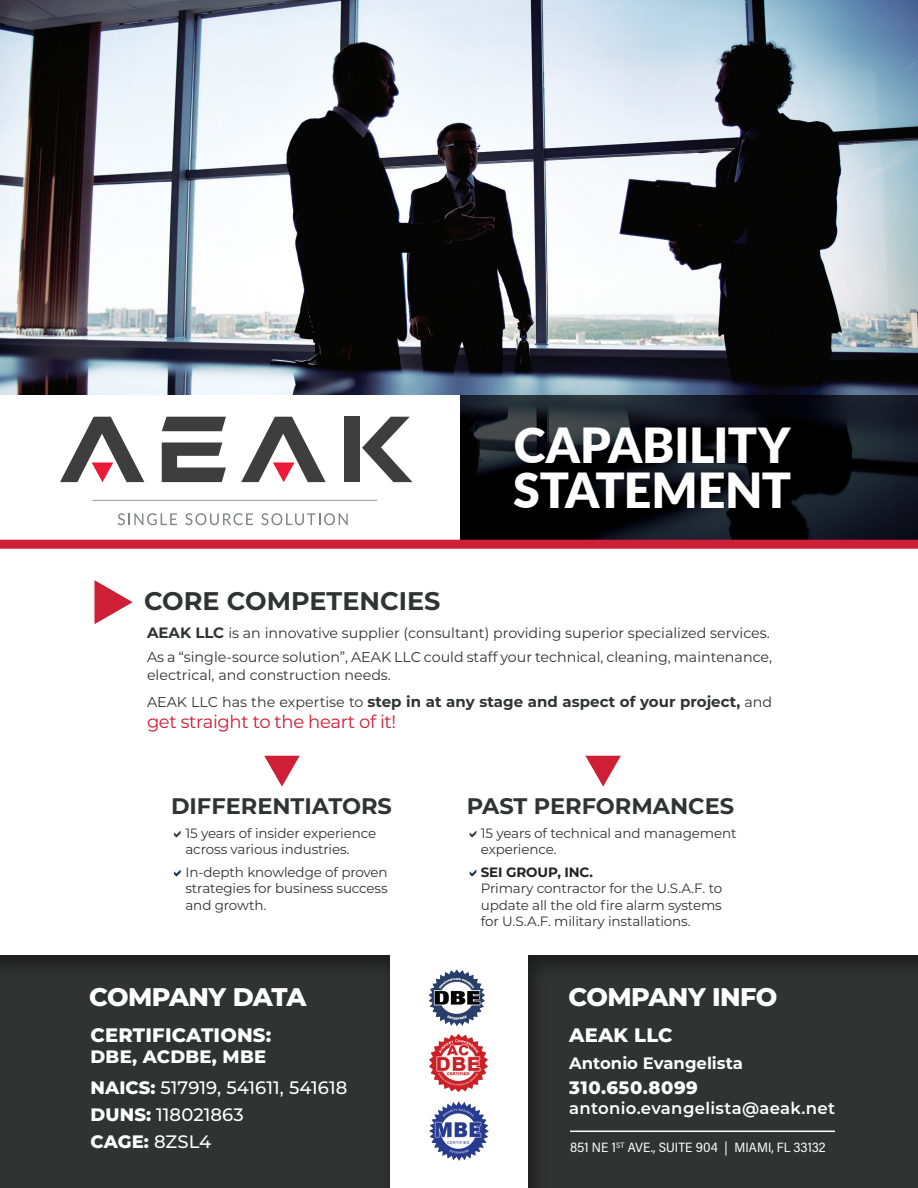
<style>
.page{position:relative;width:918px;height:1188px;background:#fff}
.page>*{position:absolute;margin:0;border:0;box-sizing:border-box;transform-origin:0 0}
.t1{font:900 48.3px/45.2px "Lato";letter-spacing:-.005em;color:#fff}
.t2{font:800 25.5px "Montserrat";letter-spacing:-.02em;color:#fff}
.t3{font:700 25.5px "Montserrat";color:#313232}
.t4{font:700 22.5px "Montserrat";color:#313232}
.t5{font:800 19.5px "Montserrat";letter-spacing:.01em;color:#fff}
.t6{font:500 18px/31.5px "Montserrat";letter-spacing:.005em;color:#fff}
.t7{font:18px "Montserrat";letter-spacing:-.02em;color:#ce1f36}
.t8{font:800 18px "Montserrat";letter-spacing:.03em;color:#fff}
.t9{font:600 16.5px "Montserrat";letter-spacing:.02em;color:#fff}
.t10{font:700 16.5px "Montserrat";color:#fff}
.t11{font:700 15px "Montserrat";color:#313232}
.t12{font:14.25px/24px "Montserrat";color:#313232}
.t13{font:13.5px/16.5px "Montserrat";letter-spacing:-.01em;color:#313232}
.t14{font:13.5px "Acumin Variable Concept";color:#fff}
.t15{font:700 13.5px "Montserrat";letter-spacing:-.01em;color:#231f20}
.s1{font-weight:700;font-size:15px}
.s2{font-weight:400;font-size:14.25px}
.s3{font-weight:800}
</style>
<div class="page">
<img style="left:0;top:0;width:918px;height:396px">
<div style="left:0;top:952px;width:390px;height:236px;background:#313232"></div>
<div style="left:526px;top:952px;width:392px;height:236px;background:#231f20;opacity:.5"></div>
<svg style="left:460px;top:396px;width:458px;height:144px;background:#0d1016"></svg>
<hr style="left:570px;top:1131px;width:265px;height:1px;background:#fff">
<svg style="left:162px;top:417px;width:64px;height:65px"></svg>
<svg style="left:60px;top:417px;width:84px;height:65px"></svg>
<svg style="left:241px;top:417px;width:85px;height:65px"></svg>
<svg style="left:362px;top:417px;width:50px;height:65px"></svg>
<div style="left:344px;top:417px;width:15px;height:65px;background:#3e3e3f"></div>
<hr style="left:93px;top:500px;width:284px;height:1px;background:#939598">
<svg style="left:118px;top:513px;width:59px;height:12px"></svg>
<svg style="left:185px;top:513px;width:68px;height:12px"></svg>
<svg style="left:261px;top:513px;width:87px;height:12px"></svg>
<div style="left:0;top:540px;width:918px;height:9px;background:#ce1f36"></div>
<svg style="left:95px;top:580px;width:38px;height:44px"></svg>
<svg style="left:264px;top:756px;width:36px;height:31px"></svg>
<svg style="left:585px;top:756px;width:36px;height:31px"></svg>
<img style="left:428px;top:970px;width:57px;height:56px">
<img style="left:430px;top:1035px;width:57px;height:57px">
<img style="left:430px;top:1101px;width:58px;height:59px">
<h1 class="t1" style="left:513px;top:421px;width:280px">CAPABILITY<br>STATEMENT</h1>
<h2 class="t3" style="left:144px;top:582px;width:298px">CORE COMPETENCIES</h2>
<p class="t12" style="left:147px;top:621px;width:627px"><span class="s1">AEAK LLC</span> is an innovative supplier (consultant) providing superior specialized services.<br>As a “single-source solution”, AEAK LLC could staff your technical, cleaning, maintenance,</p>
<p class="t12" style="left:147px;top:663px;width:245px">electrical, and construction needs.</p>
<p class="t11" style="left:147px;top:691px;width:627px"><span class="s2">AEAK LLC has the expertise to</span> step in at any stage and aspect of your project, <span class="s2">and</span></p>
<h3 class="t7" style="left:147px;top:709px;width:251px">get straight to the heart of it!</h3>
<h3 class="t4" style="left:171px;top:790px;width:222px">DIFFERENTIATORS</h3>
<h3 class="t4" style="left:467px;top:790px;width:269px">PAST PERFORMANCES</h3>
<p class="t13" style="left:185px;top:824px;width:192px">15 years of insider experience across various industries.</p>
<p class="t13" style="left:185px;top:863px;width:204px;text-align:justify">In-depth knowledge of proven strategies for business success and growth.</p>
<h2 class="t2" style="left:89px;top:978px;width:219px">COMPANY DATA</h2>
<h3 class="t5" style="left:91px;top:1020px;width:182px">CERTIFICATIONS:</h3>
<h3 class="t6" style="left:91px;top:1040px;width:258px"><span class="s3">DBE, ACDBE, MBE<br>NAICS:</span> 517919, 541611, 541618</h3>
<h3 class="t6" style="left:91px;top:1100px;width:155px;line-height:27px"><span class="s3">DUNS:</span> 118021863<br><span class="s3">CAGE:</span> 8ZSL4</h3>
<p class="t13" style="left:481px;top:824px;width:257px">15 years of technical and management experience.</p>
<p class="t15" style="left:481px;top:862px;width:114px">SEI GROUP, INC.</p>
<p class="t13" style="left:481px;top:880px;width:243px;text-align:justify">Primary contractor for the U.S.A.F. to update all the old fire alarm systems for U.S.A.F. military installations.</p>
<h2 class="t2" style="left:568px;top:978px;width:211px">COMPANY INFO</h2>
<h3 class="t5" style="left:569px;top:1020px;width:105px">AEAK LLC</h3>
<p class="t10" style="left:569px;top:1051px;width:175px">Antonio Evangelista</p>
<h3 class="t8" style="left:569px;top:1074px;width:130px">310.650.8099</h3>
<p class="t9" style="left:569px;top:1096px;width:268px">antonio.evangelista@aeak.net</p>
<p class="t14" style="left:570px;top:1138px;width:257px">851 NE 1<sup>ST</sup> AVE., SUITE 904 | MIAMI, FL 33132</p>
</div>
